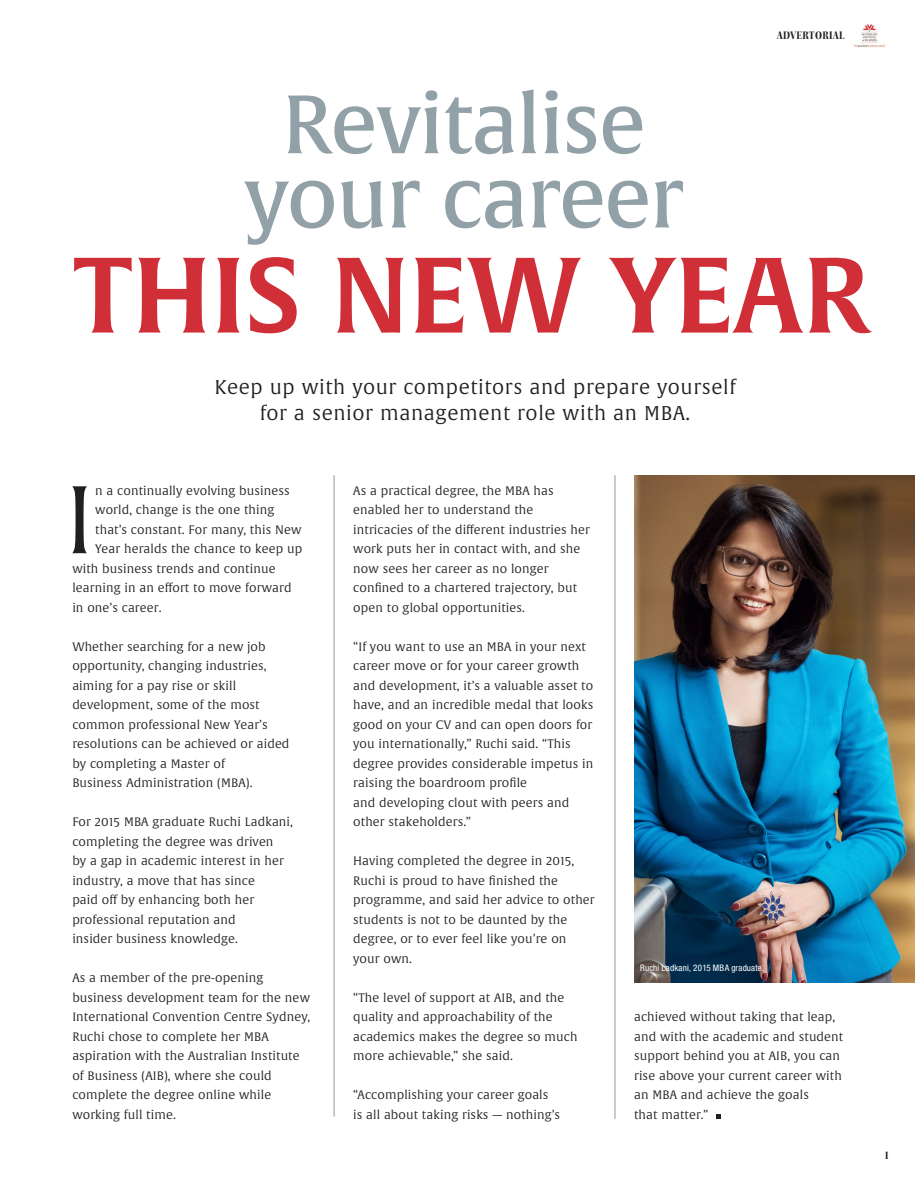
<style>
.page{position:relative;width:915px;height:1191px;background:#fff}
.page>*{position:absolute;margin:0;border:0;box-sizing:border-box;transform-origin:0 0}
.t1{font:105px "Alverata PE Semibold";letter-spacing:-.01em;color:#d12f38}
.ADV_drop_cap{font:94.05px "Alverata PE Light";color:#231f20}
.t2{font:81px/74.2px "Alverata PE Medium";letter-spacing:-.02em;color:#92a0a8;text-align:center}
.t3{font:19.5px/25.5px "Alverata PE Light";letter-spacing:.03em;color:#231f20;text-align:center}
.ADV_drop_cap-2{font:12px/19.5px "Alverata PE Light";letter-spacing:.01em;color:#231f20}
.Top_Strap{font:12px "Kepler Std Bold Scn Disp";letter-spacing:.02em;color:#231f20}
.Image_Caption{font:condensed 9px "Helvetica Neue LT Std";letter-spacing:.02em;color:#fff}
</style>
<div class="page">
<hr style="left:614px;top:475px;width:1px;height:644px;background:#939598">
<hr style="left:334px;top:475px;width:1px;height:641px;background:#939598">
<svg style="left:716px;top:1114px;width:4px;height:5px"></svg>
<img style="left:634px;top:475px;width:280px;height:507px">
<img style="left:854px;top:24px;width:31px;height:24px">
<p class="t2" style="left:244px;top:88px;width:440px">Revitalise your career</p>
<p class="Top_Strap" style="left:776px;top:29px;width:69px">ADVERTORIAL</p>
<p class="t1" style="left:73px;top:226px;width:798px">THIS NEW YEAR</p>
<p class="t3" style="left:214px;top:375px;width:522px">Keep up with your competitors and prepare yourself for a senior management role with an MBA.</p>
<p class="ADV_drop_cap" style="left:65px;top:461px;width:31px">I</p>
<p class="ADV_drop_cap-2" style="left:95px;top:481px;width:196px">n a continually evolving business</p>
<p class="ADV_drop_cap-2" style="left:95px;top:500px;width:181px">world, change is the one thing</p>
<p class="ADV_drop_cap-2" style="left:95px;top:520px;width:208px">that’s constant. For many, this New</p>
<p class="ADV_drop_cap-2" style="left:95px;top:539px;width:208px">Year heralds the chance to keep up</p>
<p class="ADV_drop_cap-2" style="left:72px;top:559px;width:205px">with business trends and continue</p>
<p class="ADV_drop_cap-2" style="left:72px;top:578px;width:221px">learning in an effort to move forward</p>
<p class="ADV_drop_cap-2" style="left:72px;top:598px;width:91px">in one’s career.</p>
<p class="ADV_drop_cap-2" style="left:72px;top:637px;width:218px">Whether searching for a new job opportunity, changing industries, aiming for a pay rise or skill development, some of the most common professional New Year’s resolutions can be achieved or aided by completing a Master of<br>Business Administration (MBA).</p>
<p class="ADV_drop_cap-2" style="left:72px;top:812px;width:222px">For 2015 MBA graduate Ruchi Ladkani, completing the degree was driven<br>by a gap in academic interest in her industry, a move that has since<br>paid off by enhancing both her professional reputation and<br>insider business knowledge.</p>
<p class="ADV_drop_cap-2" style="left:72px;top:968px;width:239px">As a member of the pre-opening business development team for the new International Convention Centre Sydney, Ruchi chose to complete her MBA aspiration with the Australian Institute of Business (AIB), where she could complete the degree online while working full time.</p>
<p class="ADV_drop_cap-2" style="left:353px;top:481px;width:238px">As a practical degree, the MBA has enabled her to understand the intricacies of the different industries her work puts her in contact with, and she now sees her career as no longer confined to a chartered trajectory, but open to global opportunities.</p>
<p class="ADV_drop_cap-2" style="left:353px;top:637px;width:242px">“If you want to use an MBA in your next career move or for your career growth and development, it’s a valuable asset to have, and an incredible medal that looks good on your CV and can open doors for you internationally,” Ruchi said. “This degree provides considerable impetus in raising the boardroom profile<br>and developing clout with peers and other stakeholders.”</p>
<p class="ADV_drop_cap-2" style="left:353px;top:851px;width:243px">Having completed the degree in 2015,<br>Ruchi is proud to have finished the programme, and said her advice to other students is not to be daunted by the degree, or to ever feel like you’re on your own.</p>
<p class="ADV_drop_cap-2" style="left:353px;top:988px;width:226px">“The level of support at AIB, and the quality and approachability of the academics makes the degree so much more achievable,” she said.</p>
<p class="ADV_drop_cap-2" style="left:353px;top:1085px;width:208px">“Accomplishing your career goals is all about taking risks — nothing’s</p>
<p class="Image_Caption" style="left:640px;top:962px;width:125px">Ruchi Ladkani, 2015 MBA graduate.</p>
<p class="ADV_drop_cap-2" style="left:634px;top:1007px;width:211px">achieved without taking that leap, and with the academic and student support behind you at AIB, you can rise above your current career with an MBA and achieve the goals<br>that matter.”</p>
<p class="Top_Strap" style="left:883px;top:1148px;width:7px">1</p>
</div>
